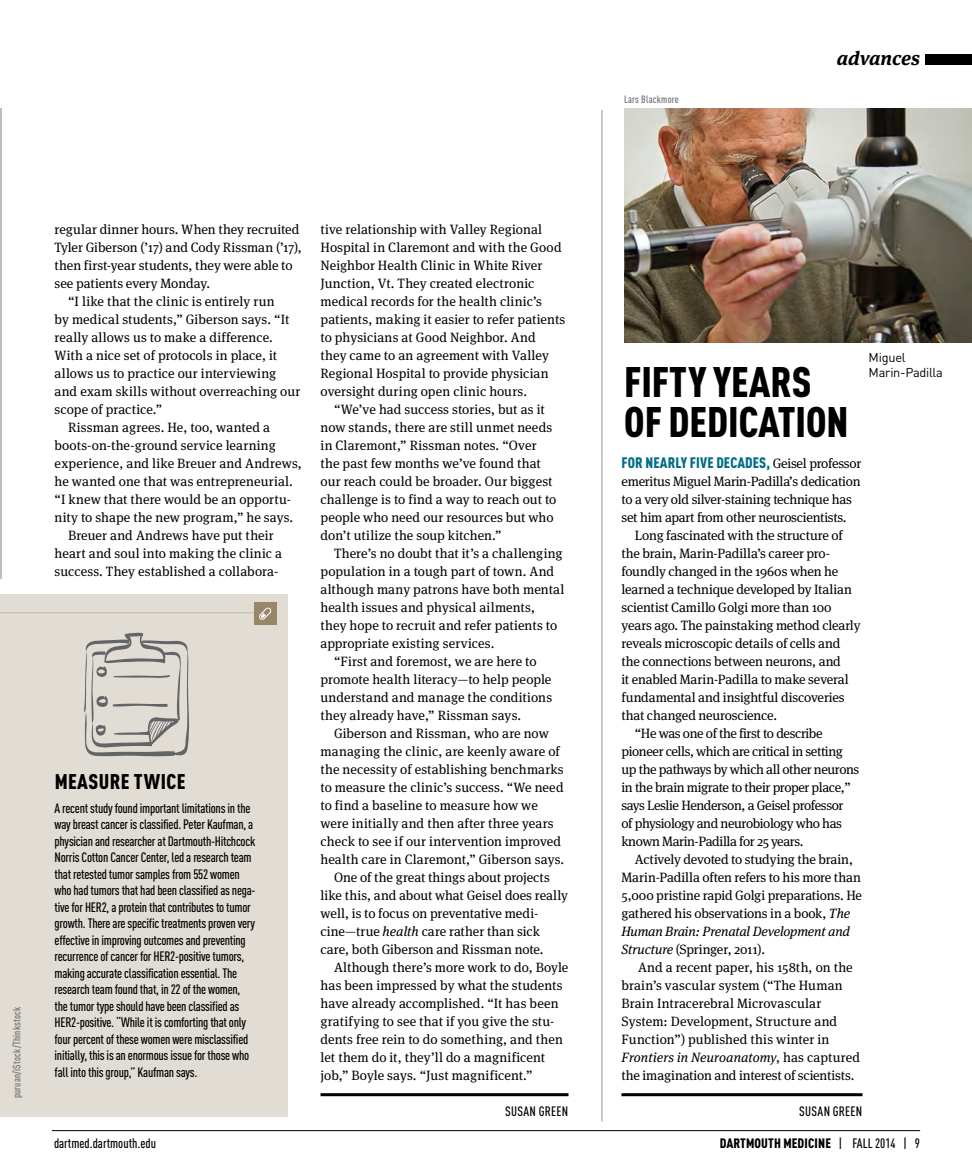
<style>
.page{position:relative;width:972px;height:1175px;background:#fff}
.page>*{position:absolute;margin:0;border:0;box-sizing:border-box;transform-origin:0 0}
.t1{font:900 condensed 42.15px/40.5px "DINOT";color:#000}
.t2{font:900 condensed 21px "DINOT";letter-spacing:.02em;color:#000}
.t3{font:italic 700 19.5px "Meta Serif";color:#000}
.t4{font:900 condensed 15px "DINOT";letter-spacing:.01em;color:#006d87}
.t5{font:13.5px/18px "Meta Serif";color:#000}
.Feature_Line{font:500 condensed 13.5px/16.5px "DINOT";letter-spacing:-.02em;color:#000}
.t6{font:13.5px/18px "Meta Serif";letter-spacing:-.03em;color:#000}
.t7{font:13.5px/18px "Meta Serif";letter-spacing:-.02em;color:#000}
.Feature_Line-2{font:900 condensed 13.5px "DINOT";letter-spacing:.01em;color:#000}
.Feature_Line-3{font:500 condensed 13.5px "DINOT";color:#000}
.Feature_Line-4{font:500 condensed 13.5px "DINOT";letter-spacing:.02em;color:#000}
.t8{font:12.75px/14.2px "DINOT";letter-spacing:-.02em;color:#000}
.t9{font:500 condensed 10.5px "DINOT";letter-spacing:.02em;color:#6d6e71}
.s1{font-style:italic}
.s2{font-family:"Meta Serif";font-weight:400;font-stretch:normal;font-size:13.5px;color:#000}
.s3{font-weight:500}
</style>
<div class="page">
<hr style="left:0;top:108px;width:1px;height:563px;background:#bcbec0">
<hr style="left:0;top:579px;width:3px;height:195px;background:#fff">
<div style="left:926px;top:54px;width:46px;height:11px;background:#000"></div>
<hr style="left:52px;top:1130px;width:868px;height:1px;background:#000">
<hr style="left:321px;top:1093px;width:247px;height:3px;background:#000">
<hr style="left:602px;top:110px;width:1px;height:1011px;background:#939598">
<img style="left:624px;top:108px;width:348px;height:234px">
<hr style="left:621px;top:1093px;width:241px;height:3px;background:#000">
<div style="left:0;top:594px;width:288px;height:522px;background:#e2ddd4"></div>
<hr style="left:0;top:612px;width:254px;height:1px;background:#c3b8a5">
<svg style="left:84px;top:632px;width:105px;height:124px"></svg>
<div style="left:254px;top:602px;width:22px;height:23px;background:#978667"></div>
<svg style="left:259px;top:607px;width:13px;height:13px"></svg>
<p class="t9" style="left:624px;top:93px;width:56px">Lars Blackmore</p>
<p class="t3" style="left:837px;top:42px;width:85px">advances</p>
<p class="t9" style="left:10px;top:1098px;width:93px;rotate:-90deg">puruan/iStock/Thinkstock</p>
<p class="t5" style="left:55px;top:219px;width:249px">regular dinner hours. When they recruited Tyler Giberson (’17) and Cody Rissman (’17), then first-year students, they were able to see patients every Monday.</p>
<p class="t5" style="left:55px;top:291px;width:247px;text-indent:14px">“I like that the clinic is entirely run<br>by medical students,” Giberson says. “It really allows us to make a difference.<br>With a nice set of protocols in place, it allows us to practice our interviewing and exam skills without overreaching our scope of practice.”</p>
<p class="t5" style="left:55px;top:417px;width:249px;text-indent:14px">Rissman agrees. He, too, wanted a boots-on-the-ground service learning experience, and like Breuer and Andrews, he wanted one that was entrepreneurial. “I knew that there would be an opportu&shy;nity to shape the new program,” he says.</p>
<p class="t5" style="left:55px;top:525px;width:229px;text-align:center">Breuer and Andrews have put their heart and soul into making the clinic a success. They established a collabora-</p>
<p class="t2" style="left:55px;top:768px;width:132px">MEASURE TWICE</p>
<p class="Feature_Line" style="left:55px;top:799px;width:202px">A recent study found important limitations in the way breast cancer is classified. Peter Kaufman, a physician and researcher at Dartmouth-Hitchcock Norris Cotton Cancer Center, led a research team that retested tumor samples from 552 women who had tumors that had been classified as nega&shy;tive for HER2, a protein that contributes to tumor growth. There are specific treatments proven very effective in improving outcomes and preventing recurrence of cancer for HER2-positive tumors, making accurate classification essential. The research team found that, in 22 of the women, the tumor type should have been classified as HER2-positive. “While it is comforting that only four percent of these women were misclassified initially, this is an enormous issue for those who fall into this group,” Kaufman says.</p>
<p class="t5" style="left:321px;top:219px;width:246px">tive relationship with Valley Regional Hospital in Claremont and with the Good Neighbor Health Clinic in White River Junction, Vt. They created electronic medical records for the health clinic’s patients, making it easier to refer patients to physicians at Good Neighbor. And<br>they came to an agreement with Valley Regional Hospital to provide physician oversight during open clinic hours.</p>
<p class="t5" style="left:321px;top:399px;width:237px;text-indent:14px">“We’ve had success stories, but as it now stands, there are still unmet needs in Claremont,” Rissman notes. “Over the past few months we’ve found that our reach could be broader. Our biggest challenge is to find a way to reach out to people who need our resources but who don’t utilize the soup kitchen.”</p>
<p class="t5" style="left:321px;top:543px;width:245px;text-indent:14px">There’s no doubt that it’s a challenging population in a tough part of town. And although many patrons have both mental health issues and physical ailments, they hope to recruit and refer patients to appropriate existing services.</p>
<p class="t5" style="left:321px;top:651px;width:233px;text-indent:14px">“First and foremost, we are here to promote health literacy—to help people understand and manage the conditions they already have,” Rissman says.</p>
<p class="t5" style="left:321px;top:723px;width:245px;text-indent:14px">Giberson and Rissman, who are now managing the clinic, are keenly aware of the necessity of establishing benchmarks to measure the clinic’s success. “We need to find a baseline to measure how we were initially and then after three years check to see if our intervention improved health care in Claremont,” Giberson says.</p>
<p class="t5" style="left:321px;top:867px;width:249px;text-indent:14px">One of the great things about projects like this, and about what Geisel does really well, is to focus on preventative medi&shy;cine—true <span class="s1">health</span> care rather than sick care, both Giberson and Rissman note.</p>
<p class="t5" style="left:321px;top:957px;width:249px;text-indent:14px">Although there’s more work to do, Boyle has been impressed by what the students have already accomplished. “It has been gratifying to see that if you give the stu&shy;dents free rein to do something, and then let them do it, they’ll do a magnificent job,” Boyle says. “Just magnificent.”</p>
<p class="Feature_Line-4" style="left:505px;top:1103px;width:65px">SUSAN GREEN</p>
<p class="t1" style="left:624px;top:361px;width:226px">FIFTY YEARS<br>OF DEDICATION</p>
<p class="t4" style="left:622px;top:453px;width:241px">FOR NEARLY FIVE DECADES, <span class="s2">Geisel professor</span></p>
<p class="t7" style="left:621px;top:471px;width:241px">emeritus Miguel Marin-Padilla’s dedication to a very old silver-staining technique has set him apart from other neuroscientists.</p>
<p class="t5" style="left:621px;top:525px;width:241px;text-indent:14px">Long fascinated with the structure of the brain, Marin-Padilla’s career pro&shy;foundly changed in the 1960s when he learned a technique developed by Italian scientist Camillo Golgi more than 100 years ago. The painstaking method clearly reveals microscopic details of cells and the connections between neurons, and<br>it enabled Marin-Padilla to make several fundamental and insightful discoveries that changed neuroscience.</p>
<p class="t6" style="left:621px;top:723px;width:239px;text-indent:14px">“He was one of the first to describe pioneer cells, which are critical in setting up the pathways by which all other neurons in the brain migrate to their proper place,” says Leslie Henderson, a Geisel professor<br>of physiology and neurobiology who has known Marin-Padilla for 25 years.</p>
<p class="t5" style="left:621px;top:849px;width:242px;text-indent:14px">Actively devoted to studying the brain, Marin-Padilla often refers to his more than 5,000 pristine rapid Golgi preparations. He gathered his observations in a book, <span class="s1">The Human Brain: Prenatal Development and Structure</span> (Springer, 2011).</p>
<p class="t5" style="left:621px;top:957px;width:240px;text-indent:17px">And a recent paper, his 158th, on the brain’s vascular system (“The Human Brain Intracerebral Microvascular System: Development, Structure and Function”) published this winter in <span class="s1">Frontiers in Neuroanatomy</span>, has captured the imagination and interest of scientists.</p>
<p class="Feature_Line-4" style="left:799px;top:1103px;width:65px">SUSAN GREEN</p>
<p class="t8" style="left:869px;top:350px;width:76px">Miguel<br>Marin-Padilla</p>
<p class="Feature_Line-3" style="left:54px;top:1134px;width:104px">dartmed.dartmouth.edu</p>
<p class="Feature_Line-2" style="left:720px;top:1134px;width:202px">DARTMOUTH MEDICINE <span class="s3">| FALL 2014 | 9</span></p>
</div>
